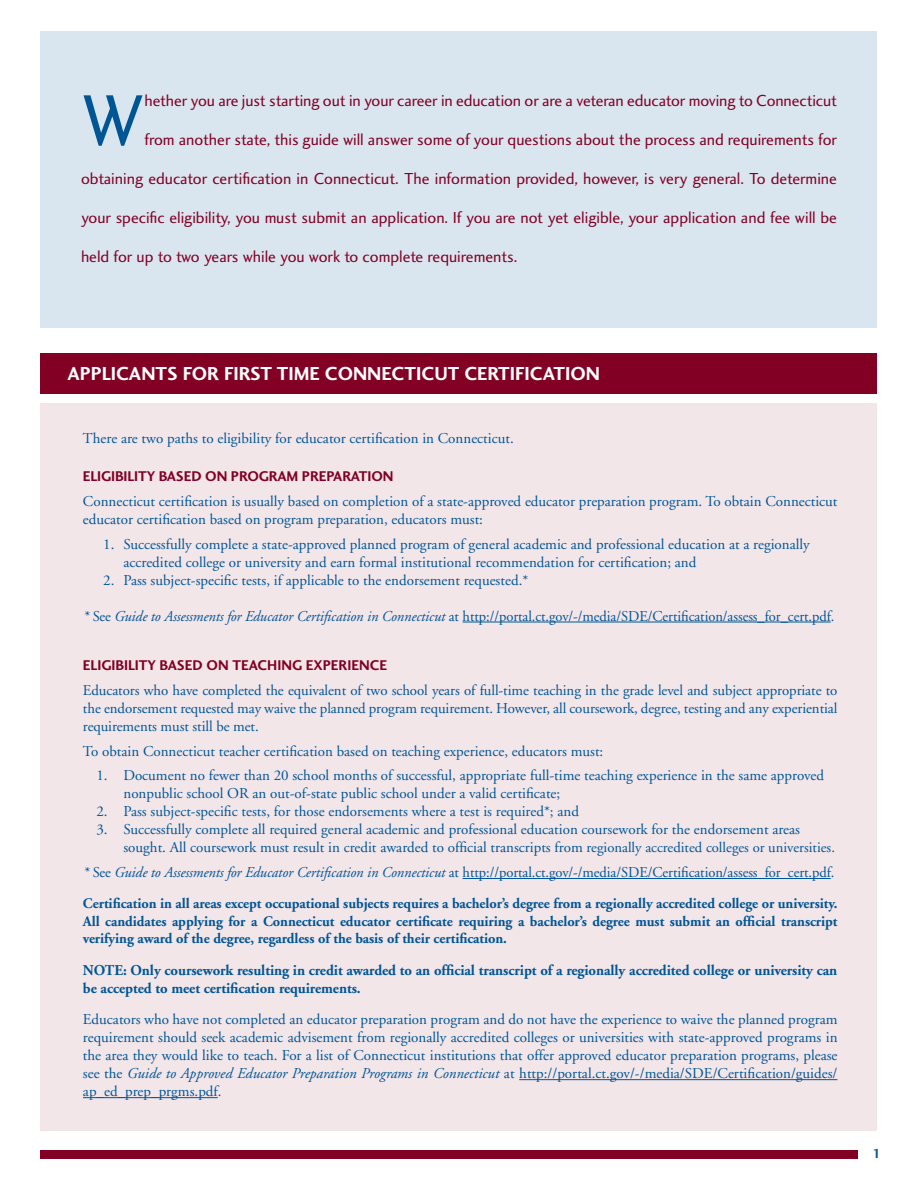
<style>
.page{position:relative;width:918px;height:1188px;background:#fff}
.page>*{position:absolute;margin:0;border:0;box-sizing:border-box;transform-origin:0 0}
.t1{font:75px "Charlotte Sans Book Plain";color:#005695}
.t2{font:19.5px "Charlotte Sans Bold Plain";color:#fff}
.t3{font:16.5px "Charlotte Sans Book Plain";color:#820024}
.t4{font:15px/18px "Adobe Garamond";color:#005695}
.t5{font:700 15px/18px "Adobe Garamond";letter-spacing:-.005em;color:#005695}
.t6{font:700 14.7px/17.5px "Adobe Garamond";letter-spacing:-.005em;color:#005695;text-align:justify}
.t7{font:14.7px "Charlotte Sans Bold Plain";letter-spacing:-.005em;color:#820024}
.t8{font:13.5px "Charlotte Sans Bold Plain";color:#005695}
.s1{font-style:italic}
.s2{font-size:14.7px}
</style>
<div class="page">
<div style="left:40px;top:403px;width:838px;height:728px;background:#f3e6e9"></div>
<div style="left:40px;top:31px;width:838px;height:297px;background:#d9e6ef"></div>
<div style="left:40px;top:353px;width:838px;height:41px;background:#820024"></div>
<hr style="left:463px;top:622px;width:368px;height:1px;background:#005695">
<hr style="left:463px;top:878px;width:368px;height:1px;background:#005695">
<hr style="left:519px;top:1079px;width:318px;height:1px;background:#005695">
<hr style="left:83px;top:1097px;width:135px;height:1px;background:#005695">
<div style="left:40px;top:1151px;width:818px;height:8px;background:#820024"></div>
<p class="t1" style="left:81px;top:76px;width:65px">W</p>
<p class="t3" style="left:144px;top:91px;width:694px">hether you are just starting out in your career in education or are a veteran educator moving to Connecticut</p>
<p class="t3" style="left:144px;top:130px;width:694px">from another state, this guide will answer some of your questions about the process and requirements for</p>
<p class="t3" style="left:81px;top:169px;width:758px">obtaining educator certification in Connecticut. The information provided, however, is very general. To determine</p>
<p class="t3" style="left:81px;top:208px;width:758px">your specific eligibility, you must submit an application. If you are not yet eligible, your application and fee will be</p>
<p class="t3" style="left:81px;top:247px;width:438px">held for up to two years while you work to complete requirements.</p>
<p class="t2" style="left:68px;top:362px;width:534px">APPLICANTS FOR FIRST TIME CONNECTICUT CERTIFICATION</p>
<p class="t4" style="left:83px;top:430px;width:432px">There are two paths to eligibility for educator certification in Connecticut.</p>
<p class="t7" style="left:83px;top:467px;width:312px">ELIGIBILITY BASED ON PROGRAM PREPARATION</p>
<p class="t4" style="left:83px;top:492px;width:756px">Connecticut certification is usually based on completion of a state-approved educator preparation program. To obtain Connecticut educator certification based on program preparation, educators must:</p>
<p class="t4" style="left:123px;top:535px;width:688px;text-indent:-20px">1. Successfully complete a state-approved planned program of general academic and professional education at a regionally accredited college or university and earn formal institutional recommendation for certification; and</p>
<p class="t4" style="left:103px;top:571px;width:427px">2. Pass subject-specific tests, if applicable to the endorsement requested.*</p>
<p class="t4" style="left:83px;top:607px;width:753px"><span class="s1">*</span> See <span class="s1">Guide to Assessments for Educator Certification in Connecticut</span> at http://portal.ct.gov/-/media/SDE/Certification/assess_for_cert.pdf.</p>
<p class="t7" style="left:83px;top:656px;width:306px">ELIGIBILITY BASED ON TEACHING EXPERIENCE</p>
<p class="t4" style="left:83px;top:681px;width:756px;text-align:justify">Educators who have completed the equivalent of two school years of full-time teaching in the grade level and subject appropriate to the endorsement requested may waive the planned program requirement. However, all coursework, degree, testing and any experiential requirements must still be met.</p>
<p class="t4" style="left:83px;top:742px;width:522px">To obtain Connecticut teacher certification based on teaching experience, educators must:</p>
<p class="t4" style="left:123px;top:767px;width:702px;text-indent:-27px">1. Document no fewer than 20 school months of successful, appropriate full-time teaching experience in the same approved nonpublic school OR an out-of-state public school under a valid certificate;</p>
<p class="t4" style="left:96px;top:803px;width:484px">2. Pass subject-specific tests, for those endorsements where a test is required*; and</p>
<p class="t4" style="left:123px;top:821px;width:713px;text-indent:-27px">3. Successfully complete all required general academic and professional education coursework for the endorsement areas sought. All coursework must result in credit awarded to official transcripts from <span class="s2">regionally accredited colleges or universities.</span></p>
<p class="t4" style="left:83px;top:864px;width:753px"><span class="s1">*</span> See <span class="s1">Guide to Assessments for Educator Certification in Connecticut</span> at http://portal.ct.gov/-/media/SDE/Certification/assess_for_cert.pdf.</p>
<p class="t6" style="left:83px;top:895px;width:756px">Certification in all areas except occupational subjects requires a bachelor’s degree from a regionally accredited college or university.<br>All candidates applying for a Connecticut educator certificate requiring a bachelor’s degree must submit an official transcript verifying award of the degree, regardless of the basis of their certification.</p>
<p class="t5" style="left:83px;top:961px;width:756px">NOTE: Only coursework resulting in credit awarded to an official transcript of a regionally accredited college or university can be accepted to meet certification requirements.</p>
<p class="t4" style="left:83px;top:1011px;width:756px;text-align:justify">Educators who have not completed an educator preparation program and do not have the experience to waive the planned program requirement should seek academic advisement from regionally accredited colleges or universities with state-approved programs in the area they would like to teach. For a list of Connecticut institutions that offer approved educator preparation programs, please see the <span class="s1">Guide to Approved Educator Preparation Programs in Connecticut</span> at http://portal.ct.gov/-/media/SDE/Certification/guides/ ap_ed_prep_prgms.pdf.</p>
<p class="t8" style="left:873px;top:1145px;width:10px">1</p>
</div>
